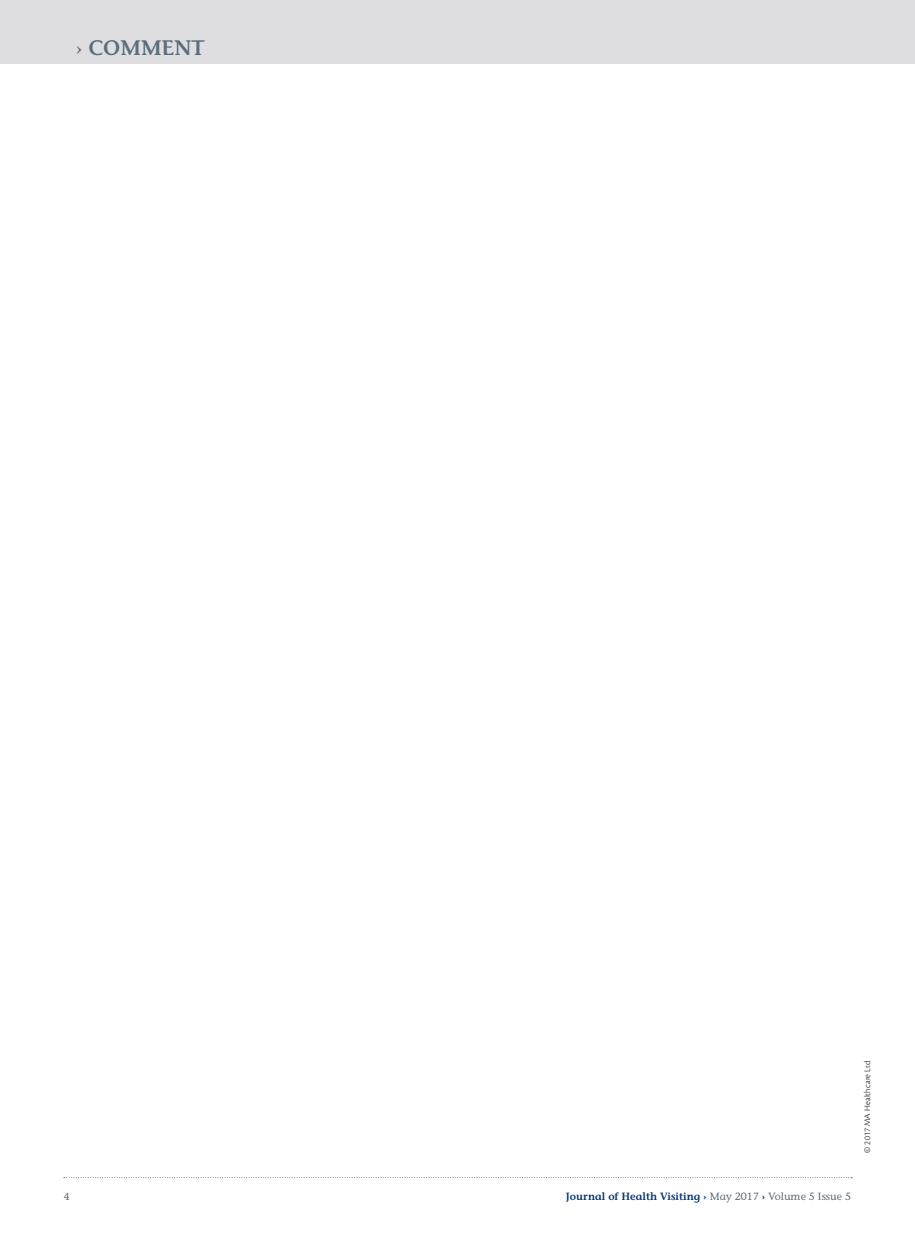
<style>
.page{position:relative;width:915px;height:1242px;background:#fff}
.page>*{position:absolute;margin:0;border:0;box-sizing:border-box;transform-origin:0 0}
.t1{font:600 21px "Stone Informal Std";color:#596e7a}
.t2{font:600 10.5px "Stone Informal Std";color:#003576}
.t3{font:500 10.5px "Stone Informal Std";color:#596e7a}
.t4{font:300 9px "Cronos Pro";letter-spacing:.01em;color:#000}
.s1{font-weight:700}
.s2{font-weight:500;color:#596e7a}
</style>
<div class="page">
<div style="left:0;top:0;width:914px;height:63px;background:#dedee1"></div>
<svg style="left:64px;top:1177px;width:787px;height:1px"></svg>
<h1 class="t1" style="left:77px;top:35px;width:130px">› COMMENT</h1>
<p class="t4" style="left:861px;top:1152px;width:93px;rotate:-90deg">© 2017 MA Healthcare Ltd</p>
<p class="t3" style="left:64px;top:1189px;width:8px">4</p>
<p class="t2" style="left:565px;top:1189px;width:287px">Journal of Health Visiting <span class="s1">›</span> <span class="s2">May 2017</span> <span class="s1">›</span> <span class="s2">Volume 5 Issue 5</span></p>
</div>
